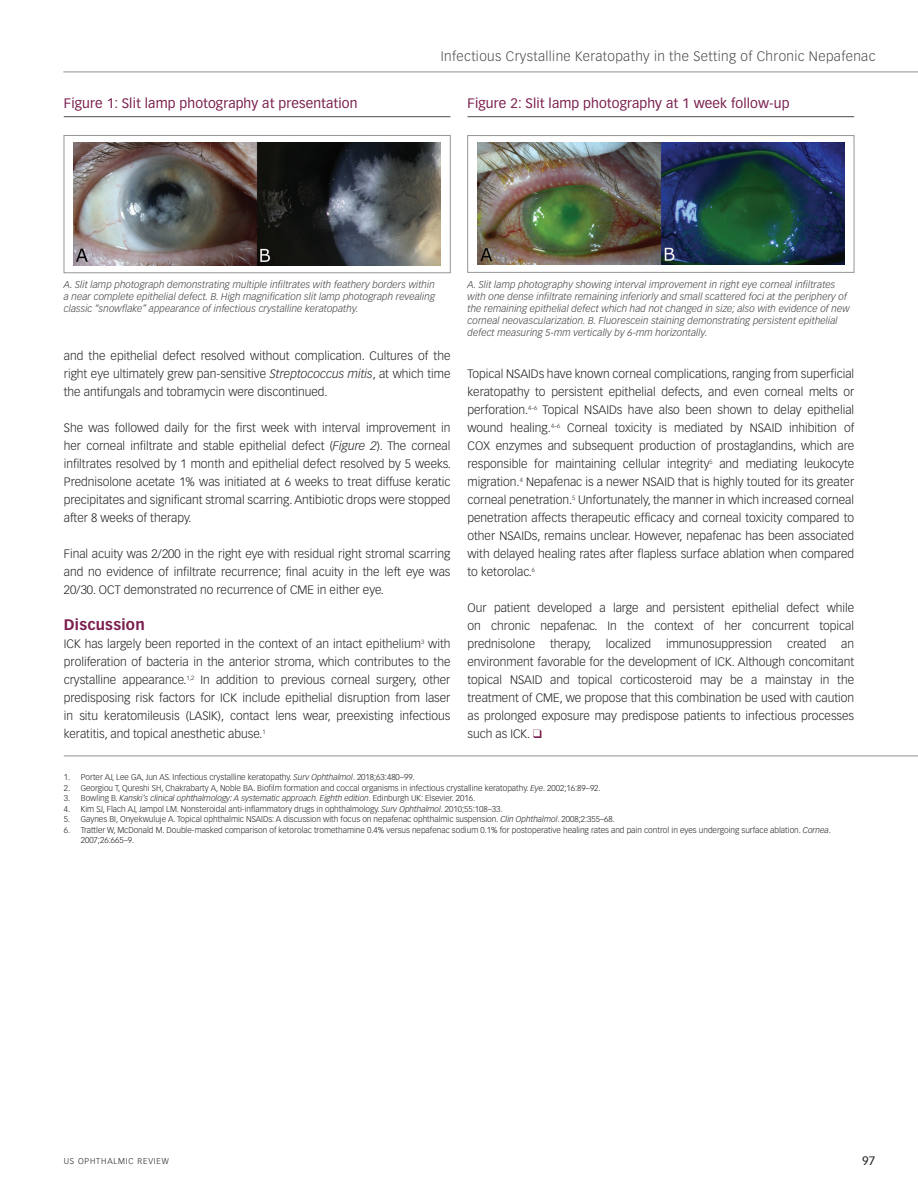
<style>
.page{position:relative;width:918px;height:1188px;background:#fff}
.page>*{position:absolute;margin:0;border:0;box-sizing:border-box;transform-origin:0 0}
.t1{font:700 15px "Vectora LT Std";letter-spacing:.02em;color:#7b1f4f}
.t2{font:13.5px "Vectora LT Std";letter-spacing:.01em;color:#7b1f4f}
.t3{font:300 13.5px "Vectora LT Std";letter-spacing:.03em;color:#4b4c4d}
.t4{font:300 12px/18px "Vectora LT Std";color:#231f20;text-align:justify}
.t5{font:12px "Vectora LT Std";color:#231f20}
.t6{font:italic 300 9.75px/12px "Vectora LT Std";letter-spacing:.01em;color:#3e3e3f;text-align:justify}
.t7{font:300 8.25px/10.5px "Vectora LT Std";color:#231f20}
.t8{font:italic 300 8.25px "Vectora LT Std";color:#231f20}
.t9{font:300 8.25px "Vectora LT Std";letter-spacing:.1em;color:#231f20}
.s1{font-style:italic}
.s2{font-style:normal}
</style>
<div class="page">
<hr style="left:63px;top:72px;width:855px;height:1px;background:#231f20">
<svg style="left:533px;top:730px;width:8px;height:8px"></svg>
<hr style="left:64px;top:116px;width:386px;height:1px;background:#4b4c4d">
<img style="left:74px;top:143px;width:367px;height:122px">
<div style="left:64px;top:135px;width:386px;height:138px;border:1px solid #939598"></div>
<hr style="left:64px;top:756px;width:854px;height:1px;background:#231f20">
<hr style="left:468px;top:116px;width:386px;height:1px;background:#4b4c4d">
<img style="left:477px;top:142px;width:367px;height:123px">
<div style="left:468px;top:135px;width:386px;height:138px;border:1px solid #939598"></div>
<p class="t2" style="left:64px;top:95px;width:295px">Figure 1: Slit lamp photography at presentation</p>
<p class="t3" style="left:441px;top:48px;width:436px">Infectious Crystalline Keratopathy in the Setting of Chronic Nepafenac</p>
<p class="t2" style="left:468px;top:95px;width:324px">Figure 2: Slit lamp photography at 1 week follow-up</p>
<p class="t6" style="left:64px;top:279px;width:373px">A. Slit lamp photograph demonstrating multiple infiltrates with feathery borders within a near complete epithelial defect. B. High magnification slit lamp photograph revealing classic “snowflake” appearance of infectious crystalline keratopathy.</p>
<p class="t4" style="left:64px;top:347px;width:388px">and the epithelial defect resolved without complication. Cultures of the right eye ultimately grew pan-sensitive <span class="s1">Streptococcus mitis</span>, at which time the antifungals and tobramycin were discontinued.</p>
<p class="t4" style="left:64px;top:419px;width:389px">She was followed daily for the first week with interval improvement in her corneal infiltrate and stable epithelial defect (<span class="s1">Figure 2</span>). The corneal infiltrates resolved by 1 month and epithelial defect resolved by 5 weeks.<br>Prednisolone acetate 1% was initiated at 6 weeks to treat diffuse keratic precipitates and significant stromal scarring. Antibiotic drops were stopped after 8 weeks of therapy.</p>
<p class="t4" style="left:64px;top:545px;width:388px">Final acuity was 2/200 in the right eye with residual right stromal scarring and no evidence of infiltrate recurrence; final acuity in the left eye was 20/30. OCT demonstrated no recurrence of CME in either eye.</p>
<p class="t1" style="left:64px;top:616px;width:83px">Discussion</p>
<p class="t4" style="left:64px;top:635px;width:388px">ICK has largely been reported in the context of an intact epithelium<sup>3</sup> with proliferation of bacteria in the anterior stroma, which contributes to the crystalline appearance.<sup>1,2</sup> In addition to previous corneal surgery, other predisposing risk factors for ICK include epithelial disruption from laser in situ keratomileusis (LASIK), contact lens wear, preexisting infectious keratitis, and topical anesthetic abuse.<sup>1</sup></p>
<p class="t6" style="left:468px;top:279px;width:384px;text-align:left">A. Slit lamp photography showing interval improvement in right eye corneal infiltrates with one dense infiltrate remaining inferiorly and small scattered foci at the periphery of the remaining epithelial defect which had not changed in size; also with evidence of new corneal neovascularization. B. Fluorescein staining demonstrating persistent epithelial defect measuring 5-mm vertically by 6-mm horizontally.</p>
<p class="t4" style="left:468px;top:365px;width:388px">Topical NSAIDs have known corneal complications, ranging from superficial keratopathy to persistent epithelial defects, and even corneal melts or perforation.<sup>4–6</sup> Topical NSAIDs have also been shown to delay epithelial wound healing.<sup>4–6</sup> Corneal toxicity is mediated by NSAID inhibition of COX enzymes and subsequent production of prostaglandins, which are responsible for maintaining cellular integrity<sup>5</sup> and mediating leukocyte migration.<sup>4</sup> Nepafenac is a newer NSAID that is highly touted for its greater corneal penetration.<sup>5</sup> Unfortunately, the manner in which increased corneal penetration affects therapeutic efficacy and corneal toxicity compared to other NSAIDs, remains unclear. However, nepafenac has been associated with delayed healing rates after flapless surface ablation when compared to ketorolac.<sup>6</sup></p>
<p class="t4" style="left:468px;top:599px;width:388px">Our patient developed a large and persistent epithelial defect while on chronic nepafenac. In the context of her concurrent topical prednisolone therapy, localized immunosuppression created an environment favorable for the development of ICK. Although concomitant topical NSAID and topical corticosteroid may be a mainstay in the treatment of CME, we propose that this combination be used with caution as prolonged exposure may predispose patients to infectious processes such as ICK.</p>
<p class="t7" style="left:64px;top:772px;width:352px">1. Porter AJ, Lee GA, Jun AS. Infectious crystalline keratopathy. <span class="s1">Surv Ophthalmol</span>. 2018;63:480–99.</p>
<p class="t7" style="left:64px;top:783px;width:538px">2. Georgiou T, Qureshi SH, Chakrabarty A, Noble BA. Biofilm formation and coccal organisms in infectious crystalline keratopathy. <span class="s1">Eye</span>. 2002;16:89–92.</p>
<p class="t8" style="left:64px;top:794px;width:413px"><span class="s2">3. Bowling B.</span> Kanski’s clinical ophthalmology: A systematic approach. Eighth edition<span class="s2">. Edinburgh UK: Elsevier. 2016.</span></p>
<p class="t7" style="left:64px;top:804px;width:440px">4. Kim SJ, Flach AJ, Jampol LM. Nonsteroidal anti-inflammatory drugs in ophthalmology. <span class="s1">Surv Ophthalmol</span>. 2010;55:108–33.</p>
<p class="t7" style="left:64px;top:814px;width:553px">5. Gaynes BI, Onyekwuluje A. Topical ophthalmic NSAIDs: A discussion with focus on nepafenac ophthalmic suspension. <span class="s1">Clin Ophthalmol</span>. 2008;2:355–68.</p>
<p class="t7" style="left:81px;top:825px;width:752px;text-indent:-17px">6. Trattler W, McDonald M. Double-masked comparison of ketorolac tromethamine 0.4% versus nepafenac sodium 0.1% for postoperative healing rates and pain control in eyes undergoing surface ablation. <span class="s1">Cornea</span>.<br>2007;26:665–9.</p>
<p class="t9" style="left:64px;top:1156px;width:107px">US OPHTHALMIC REVIEW</p>
<p class="t5" style="left:862px;top:1154px;width:15px">97</p>
</div>
